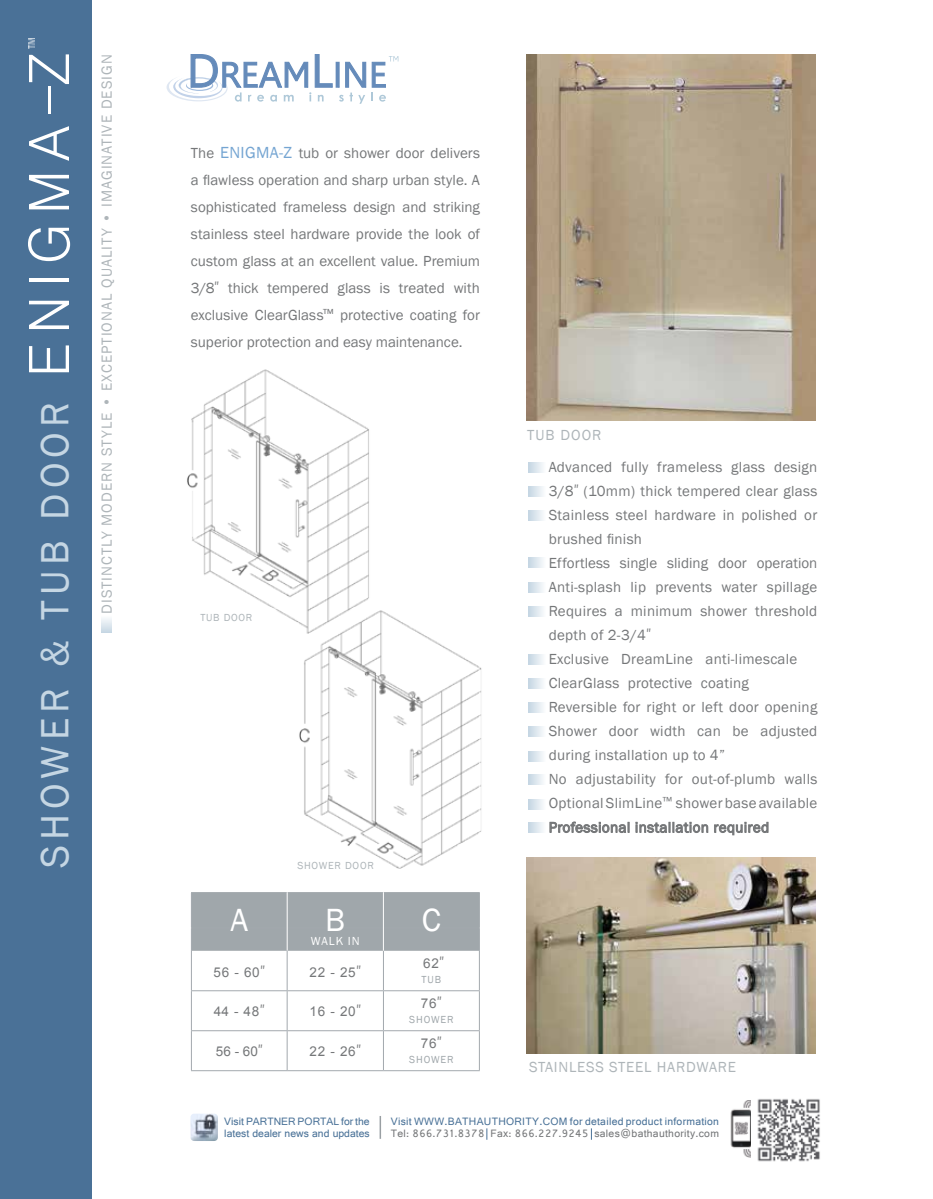
<style>
.page{position:relative;width:933px;height:1199px;background:#fff}
.page>*{position:absolute;margin:0;border:0;box-sizing:border-box;transform-origin:0 0}
.t1{font:55.5px "Dotum";letter-spacing:.15em;color:#fff}
.t2{font:40.5px "Franklin Gothic";letter-spacing:.13em;color:#c5d6e3}
.t3{font:33px "Franklin Gothic";color:#fff}
.t4{font:15px/24px "Franklin Gothic";letter-spacing:.02em;color:#757779;text-align:justify}
.t5{font:15px "Franklin Gothic";letter-spacing:.07em;color:#aeb5b9}
.t6{font:15px "Franklin Gothic";letter-spacing:.05em;color:#aeb5b9}
.t7{font:13.5px "Arial";letter-spacing:.05em;color:#757779}
.t8{font:12px "Franklin Gothic";letter-spacing:.15em;color:#fff}
.t9{font:11.25px/12px "Gautami";letter-spacing:.025em;color:#757779}
.t10{font:11.25px/12px "Gautami";color:#497197}
.t11{font:10.5px "Franklin Gothic";color:#aeb5b9}
.t12{font:10.5px "Franklin Gothic";letter-spacing:.085em;color:#a0a7ab}
.s1{font-size:16.5px;color:#75a5d2}
.s2{font-family:"Agency FB"}
.s3{font-size:13.5px}
.s4{font-family:"Agency FB";font-size:15px}
.s5{color:#497197}
.s6{color:#4a7197}
</style>
<div class="page">
<hr style="left:379px;top:1116px;width:2px;height:23px;background:#999fa3">
<svg style="left:486px;top:1128px;width:1px;height:12px"></svg>
<img style="left:190px;top:1113px;width:28px;height:28px">
<img style="left:730px;top:1100px;width:21px;height:58px">
<img style="left:757px;top:1099px;width:63px;height:63px">
<div style="left:0;top:0;width:92px;height:1199px;background:#4a7197"></div>
<svg style="left:29px;top:38px;width:5px;height:10px"></svg>
<svg style="left:101px;top:618px;width:11px;height:14px"></svg>
<img style="left:187px;top:369px;width:182px;height:249px">
<img style="left:289px;top:609px;width:193px;height:260px">
<svg style="left:166px;top:54px;width:232px;height:50px"></svg>
<hr style="left:191px;top:951px;width:1px;height:39px;background:#a3a9ae">
<hr style="left:286px;top:951px;width:1px;height:39px;background:#a3a9ae">
<hr style="left:383px;top:951px;width:1px;height:39px;background:#a3a9ae">
<hr style="left:479px;top:951px;width:1px;height:39px;background:#a3a9ae">
<hr style="left:191px;top:990px;width:96px;height:1px;background:#a3a9ae">
<hr style="left:191px;top:991px;width:1px;height:39px;background:#a3a9ae">
<hr style="left:287px;top:990px;width:96px;height:1px;background:#a3a9ae">
<hr style="left:286px;top:991px;width:1px;height:39px;background:#a3a9ae">
<hr style="left:383px;top:990px;width:96px;height:1px;background:#a3a9ae">
<hr style="left:383px;top:991px;width:1px;height:39px;background:#a3a9ae">
<hr style="left:479px;top:991px;width:1px;height:39px;background:#a3a9ae">
<hr style="left:191px;top:1030px;width:96px;height:1px;background:#a3a9ae">
<hr style="left:191px;top:1031px;width:1px;height:39px;background:#a3a9ae">
<hr style="left:287px;top:1030px;width:96px;height:1px;background:#a3a9ae">
<hr style="left:286px;top:1031px;width:1px;height:39px;background:#a3a9ae">
<hr style="left:383px;top:1030px;width:96px;height:1px;background:#a3a9ae">
<hr style="left:383px;top:1031px;width:1px;height:39px;background:#a3a9ae">
<hr style="left:479px;top:1031px;width:1px;height:39px;background:#a3a9ae">
<hr style="left:191px;top:1070px;width:96px;height:1px;background:#a3a9ae">
<hr style="left:287px;top:1070px;width:96px;height:1px;background:#a3a9ae">
<hr style="left:383px;top:1070px;width:96px;height:1px;background:#a3a9ae">
<div style="left:191px;top:892px;width:289px;height:59px;background:#a0a7ab"></div>
<hr style="left:287px;top:892px;width:1px;height:58px;background:#fff">
<hr style="left:383px;top:892px;width:1px;height:59px;background:#fff">
<img style="left:526px;top:54px;width:289px;height:366px">
<img style="left:526px;top:857px;width:289px;height:196px">
<svg style="left:549px;top:822px;width:80px;height:11px"></svg>
<svg style="left:635px;top:822px;width:72px;height:11px"></svg>
<svg style="left:714px;top:822px;width:54px;height:13px"></svg>
<svg style="left:528px;top:462px;width:15px;height:11px"></svg>
<svg style="left:528px;top:486px;width:15px;height:11px"></svg>
<svg style="left:528px;top:678px;width:15px;height:11px"></svg>
<svg style="left:528px;top:510px;width:15px;height:11px"></svg>
<svg style="left:528px;top:582px;width:15px;height:11px"></svg>
<svg style="left:528px;top:606px;width:15px;height:11px"></svg>
<svg style="left:528px;top:799px;width:15px;height:11px"></svg>
<svg style="left:528px;top:822px;width:15px;height:11px"></svg>
<svg style="left:528px;top:751px;width:15px;height:11px"></svg>
<svg style="left:528px;top:557px;width:15px;height:11px"></svg>
<svg style="left:528px;top:654px;width:15px;height:11px"></svg>
<svg style="left:528px;top:702px;width:15px;height:11px"></svg>
<svg style="left:528px;top:774px;width:15px;height:11px"></svg>
<svg style="left:528px;top:726px;width:15px;height:10px"></svg>
<h1 class="t1" style="left:21px;top:377px;width:326px;rotate:-90deg">ENIGMA-Z</h1>
<h2 class="t2" style="left:30px;top:868px;width:468px;rotate:-90deg">SHOWER &amp; TUB DOOR</h2>
<p class="t5" style="left:97px;top:614px;width:561px;rotate:-90deg">Distinctly Modern Style • Exceptional Quality • Imag inative Desig n</p>
<p class="t4" style="left:191px;top:140px;width:290px;line-height:27px">The <span class="s1">ENI GMA-Z</span> tub or shower door delivers a flawless operation and sharp urban style. A sophisticated frameless design and striking stainless steel hardware provide the look of custom glass at an excellent value. Premium 3/8<span class="s2">”</span> thick tempered glass is treated with exclusive ClearGlass<span class="s3">™</span> protective coating for superior protection and easy maintenance.</p>
<p class="t11" style="left:200px;top:611px;width:32px">Tub door</p>
<p class="t11" style="left:297px;top:859px;width:9px">shower</p>
<p class="t11" style="left:345px;top:859px;width:8px">door</p>
<h3 class="t3" style="left:230px;top:899px;width:19px">A</h3>
<h3 class="t3" style="left:325px;top:899px;width:17px">b</h3>
<h3 class="t3" style="left:421px;top:899px;width:17px">c</h3>
<p class="t8" style="left:311px;top:933px;width:50px">walk in</p>
<p class="t7" style="left:213px;top:963px;width:53px">56 - 60<span class="s4">”</span></p>
<p class="t7" style="left:309px;top:963px;width:53px">22 - 25<span class="s4">”</span></p>
<p class="t7" style="left:423px;top:955px;width:22px">62<span class="s4">”</span></p>
<p class="t12" style="left:421px;top:973px;width:8px">tub</p>
<p class="t7" style="left:214px;top:1003px;width:52px">44 - 48<span class="s4">”</span></p>
<p class="t7" style="left:309px;top:1003px;width:53px">16 - 20<span class="s4">”</span></p>
<p class="t7" style="left:216px;top:1043px;width:48px">56 - 60<span class="s4">”</span></p>
<p class="t7" style="left:309px;top:1043px;width:53px">22 - 26<span class="s4">”</span></p>
<p class="t7" style="left:421px;top:994px;width:22px">76<span class="s4">”</span></p>
<p class="t12" style="left:409px;top:1013px;width:46px">SHOWER</p>
<p class="t7" style="left:421px;top:1034px;width:22px">76<span class="s4">”</span></p>
<p class="t12" style="left:409px;top:1053px;width:46px">SHOWER</p>
<p class="t5" style="left:526px;top:425px;width:76px">tUB DOOR</p>
<p class="t4" style="left:548px;top:456px;width:270px;text-align:left">Advanced fully frameless glass design 3/8<span class="s2">”</span> (10mm) thick tempered clear glass Stainless steel hardware in polished or brushed finish<br>Effortless single sliding door operation Anti-splash lip prevents water spillage Requires a minimum shower threshold depth of 2-3/4<span class="s2">”<br></span>Exclusive DreamLine anti-limescale ClearGlass protective coating Reversible for right or left door opening Shower door width can be adjusted during installation up to 4”<br>No adjustability for out-of-plumb walls Optional SlimLine<sup>™</sup> shower base available Professional installation required</p>
<p class="t6" style="left:528px;top:1057px;width:208px">STAIN LESS STEEL HARDWARE</p>
<p class="t10" style="left:224px;top:1115px;width:147px">Visit PARTNER PORTAL for the latest dealer news and updates</p>
<p class="t9" style="left:391px;top:1115px;width:329px"><span class="s5">Visit WWW.BATHAUTHORITY.COM for d</span><span class="s6">eta</span><span class="s5">iled product information<br></span>Tel: 866.731.8378 Fax: 866.227.9245 sales@bathauthority.com</p>
</div>
